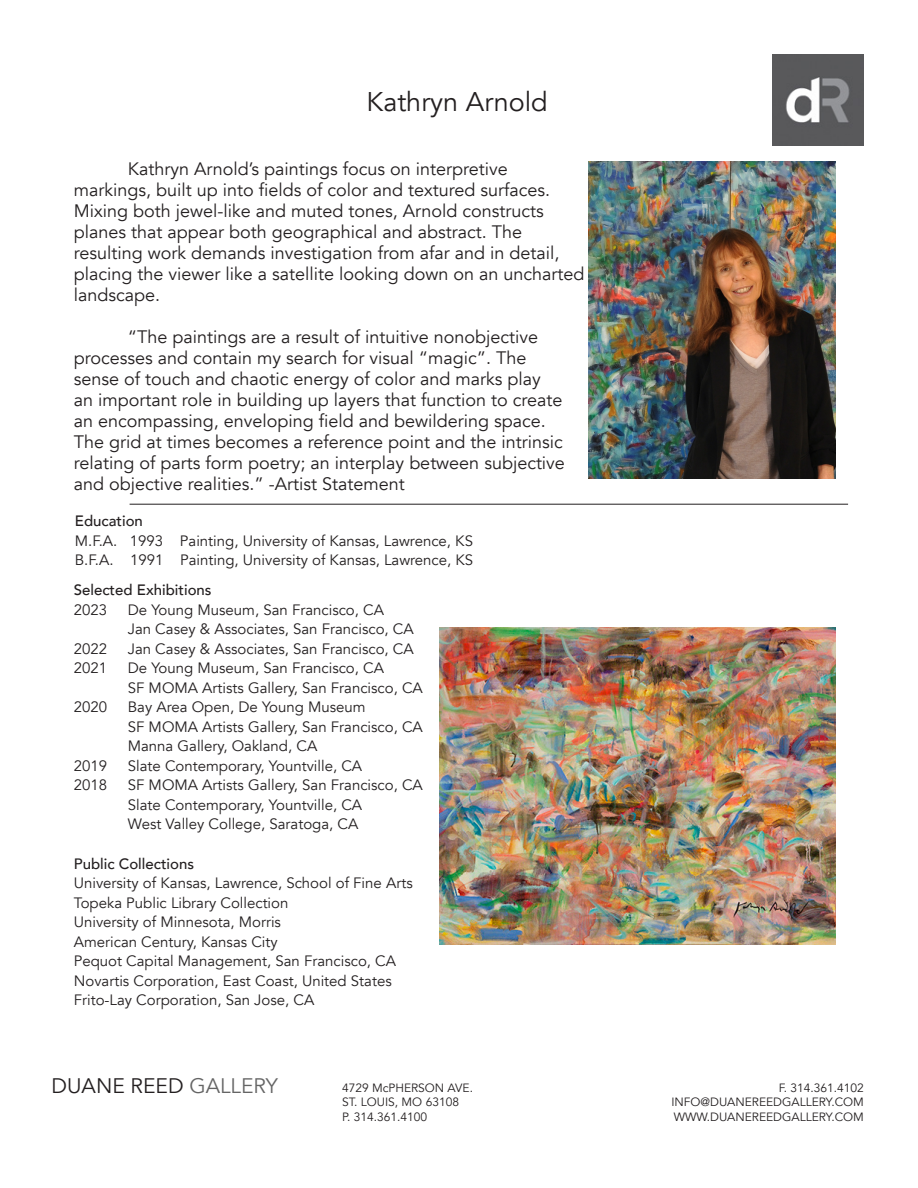
<style>
.page{position:relative;width:918px;height:1188px;background:#fff}
.page>*{position:absolute;margin:0;border:0;box-sizing:border-box;transform-origin:0 0}
.t1{font:27px "Avenir";color:#231f20}
.t2{font:21px "Avenir";color:#231f20}
.t3{font:18px/21px "Avenir";color:#231f20}
.t4{font:15px/19.5px "Avenir";color:#231f20}
.t5{font:500 15px "Avenir";color:#231f20}
.t6{font:12px "Avenir";color:#231f20}
.s1{font-weight:500}
.s2{color:#656565}
</style>
<div class="page">
<img style="left:772px;top:55px;width:91px;height:91px">
<img style="left:589px;top:162px;width:246px;height:316px">
<hr style="left:130px;top:504px;width:718px;height:1px;background:#231f20">
<img style="left:439px;top:628px;width:396px;height:316px">
<p class="t1" style="left:366px;top:85px;width:183px">Kathryn Arnold</p>
<p class="t3" style="left:74px;top:159px;width:512px;text-indent:54px">Kathryn Arnold’s paintings focus on interpretive markings, built up into fields of color and textured surfaces.<br>Mixing both jewel-like and muted tones, Arnold constructs planes that appear both geographical and abstract. The resulting work demands investigation from afar and in detail, placing the viewer like a satellite looking down on an uncharted landscape.</p>
<p class="t3" style="left:74px;top:327px;width:493px;text-indent:54px">“The paintings are a result of intuitive nonobjective processes and contain my search for visual “magic”. The sense of touch and chaotic energy of color and marks play<br>an important role in building up layers that function to create an encompassing, enveloping field and bewildering space.<br>The grid at times becomes a reference point and the intrinsic relating of parts form poetry; an interplay between subjective and objective realities.” -Artist Statement</p>
<p class="t4" style="left:75px;top:512px;width:400px"><span class="s1">Education<br></span>M.F.A. 1993 Painting, University of Kansas, Lawrence, KS</p>
<p class="t4" style="left:75px;top:551px;width:400px">B.F.A. 1991 Painting, University of Kansas, Lawrence, KS</p>
<p class="t5" style="left:74px;top:577px;width:139px">Selected Exhibitions</p>
<p class="t4" style="left:74px;top:600px;width:35px">2023</p>
<p class="t4" style="left:128px;top:600px;width:258px">De Young Museum, San Francisco, CA</p>
<p class="t4" style="left:128px;top:620px;width:287px">Jan Casey &amp; Associates, San Francisco, CA</p>
<p class="t4" style="left:74px;top:639px;width:35px">2022</p>
<p class="t4" style="left:128px;top:639px;width:287px">Jan Casey &amp; Associates, San Francisco, CA</p>
<p class="t4" style="left:74px;top:659px;width:35px">2021</p>
<p class="t4" style="left:128px;top:659px;width:297px">De Young Museum, San Francisco, CA<br>SF MOMA Artists Gallery, San Francisco, CA</p>
<p class="t4" style="left:74px;top:698px;width:35px">2020</p>
<p class="t4" style="left:128px;top:698px;width:297px">Bay Area Open, De Young Museum<br>SF MOMA Artists Gallery, San Francisco, CA</p>
<p class="t4" style="left:128px;top:737px;width:191px">Manna Gallery, Oakland, CA</p>
<p class="t4" style="left:74px;top:756px;width:35px">2019</p>
<p class="t4" style="left:128px;top:756px;width:236px">Slate Contemporary, Yountville, CA</p>
<p class="t4" style="left:74px;top:776px;width:35px">2018</p>
<p class="t4" style="left:128px;top:776px;width:297px">SF MOMA Artists Gallery, San Francisco, CA<br>Slate Contemporary, Yountville, CA<br>West Valley College, Saratoga, CA</p>
<p class="t5" style="left:74px;top:850px;width:122px">Public Collections</p>
<p class="t4" style="left:74px;top:873px;width:340px">University of Kansas, Lawrence, School of Fine Arts</p>
<p class="t4" style="left:74px;top:893px;width:324px">Topeka Public Library Collection<br>University of Minnesota, Morris<br>American Century, Kansas City<br>Pequot Capital Management, San Francisco, CA Novartis Corporation, East Coast, United States Frito-Lay Corporation, San Jose, CA</p>
<h2 class="t2" style="left:52px;top:1073px;width:228px">DUANE REED <span class="s2">GALLERY</span></h2>
<p class="t6" style="left:342px;top:1081px;width:133px">4729 McPHERSON AVE.</p>
<p class="t6" style="left:779px;top:1081px;width:87px">F. 314.361.4102</p>
<p class="t6" style="left:342px;top:1095px;width:119px">ST. LOUIS, MO 63108</p>
<p class="t6" style="left:671px;top:1095px;width:194px">INFO@DUANEREEDGALLERY.COM</p>
<p class="t6" style="left:342px;top:1110px;width:87px">P. 314.361.4100</p>
<p class="t6" style="left:674px;top:1110px;width:192px">WWW.DUANEREEDGALLERY.COM</p>
</div>
